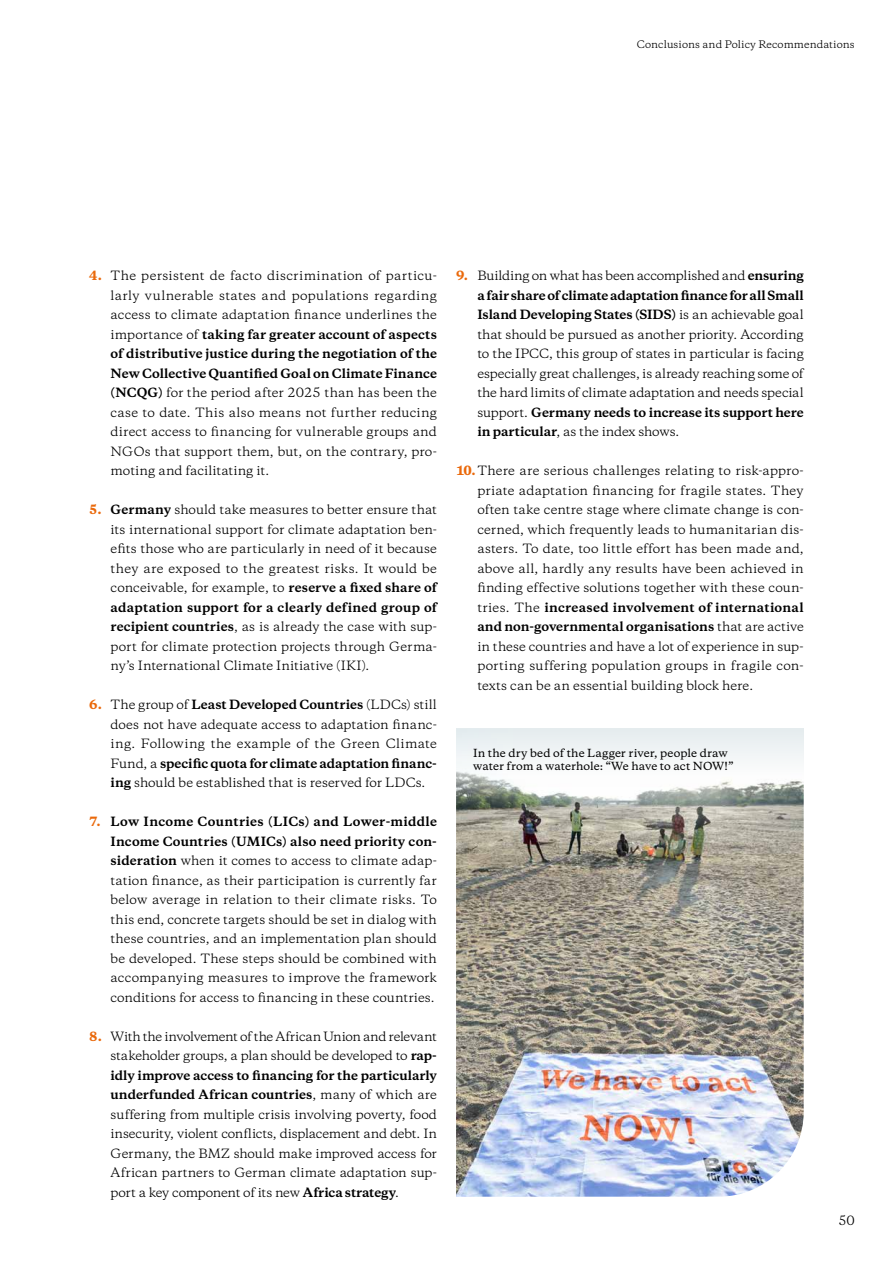
<style>
.page{position:relative;width:893px;height:1263px;background:#fff}
.page>*{position:absolute;margin:0;border:0;box-sizing:border-box;transform-origin:0 0}
.t1{font:12px/19.5px "Copernicus";color:#000;text-align:justify}
.t2{font:500 10.5px/13.5px "Copernicus";letter-spacing:.005em;color:#000}
.t3{font:9.75px "Copernicus";letter-spacing:.01em;color:#000}
.s1{font-weight:800;color:#ea690b}
.s2{font-weight:700}
</style>
<div class="page">
<img style="left:456px;top:787px;width:348px;height:410px">
<img style="left:456px;top:787px;width:298px;height:46px">
<svg style="left:456px;top:729px;width:348px;height:58px;fill:#f2f5f6"></svg>
<p class="t3" style="left:637px;top:38px;width:219px">Conclusions and Policy Recommendations</p>
<p class="t1" style="left:111px;top:266px;width:328px;text-indent:-21px"><span class="s1">4.</span> The persistent de facto discrimination of particu&shy;larly vulnerable states and populations regarding access to climate adaptation finance underlines the importance of <span class="s2">taking far greater account of aspects of distributive justice during the negotiation of the New Collective Quantified Goal on Climate Finance (NCQG)</span> for the period after 2025 than has been the case to date. This also means not further reducing direct access to financing for vulnerable groups and NGOs that support them, but, on the contrary, pro&shy;moting and facilitating it.</p>
<p class="t1" style="left:111px;top:500px;width:328px;text-indent:-21px"><span class="s1">5.</span> <span class="s2">Germany</span> should take measures to better ensure that its international support for climate adaptation ben&shy;efits those who are particularly in need of it because they are exposed to the greatest risks. It would be conceivable, for example, to <span class="s2">reserve a fixed share of adaptation support for a clearly defined group of recipient countries</span>, as is already the case with sup&shy;port for climate protection projects through Germa&shy;ny’s International Climate Initiative (IKI).</p>
<p class="t1" style="left:111px;top:695px;width:328px;text-indent:-21px"><span class="s1">6.</span> The group of <span class="s2">Least Developed Countries</span> (LDCs) still does not have adequate access to adaptation financ&shy;ing. Following the example of the Green Climate Fund, a <span class="s2">specific quota for climate adaptation financ&shy;ing</span> should be established that is reserved for LDCs.</p>
<p class="t1" style="left:111px;top:812px;width:328px;text-indent:-21px"><span class="s1">7.</span> <span class="s2">Low Income Countries (LICs) and Lower-middle Income Countries (UMICs) also need priority con&shy;sideration</span> when it comes to access to climate adap&shy;tation finance, as their participation is currently far below average in relation to their climate risks. To this end, concrete targets should be set in dialog with these countries, and an implementation plan should be developed. These steps should be combined with accompanying measures to improve the framework conditions for access to financing in these countries.</p>
<p class="t1" style="left:111px;top:1026px;width:328px;text-indent:-21px"><span class="s1">8.</span> With the involvement of the African Union and relevant stakeholder groups, a plan should be developed to <span class="s2">rap&shy;idly improve access to financing for the particularly underfunded African countries</span>, many of which are suffering from multiple crisis involving poverty, food insecurity, violent conflicts, displacement and debt. In Germany, the BMZ should make improved access for African partners to German climate adaptation sup&shy;port a key component of its new <span class="s2">Africa strategy</span>.</p>
<p class="t1" style="left:477px;top:266px;width:328px;text-indent:-21px"><span class="s1">9.</span> Building on what has been accomplished and <span class="s2">ensuring a fair share of climate adaptation finance for all Small Island Developing States (SIDS)</span> is an achievable goal that should be pursued as another priority. According to the IPCC, this group of states in particular is facing especially great challenges, is already reaching some of the hard limits of climate adaptation and needs special support. <span class="s2">Germany needs to increase its support here in particular</span>, as the index shows.</p>
<p class="t1" style="left:477px;top:461px;width:328px;text-indent:-21px"><span class="s1">10.</span> There are serious challenges relating to risk-appro&shy;priate adaptation financing for fragile states. They often take centre stage where climate change is con&shy;cerned, which frequently leads to humanitarian dis&shy;asters. To date, too little effort has been made and, above all, hardly any results have been achieved in finding effective solutions together with these coun&shy;tries. The <span class="s2">increased involvement of international and non-governmental organisations</span> that are active in these countries and have a lot of experience in sup&shy;porting suffering population groups in fragile con&shy;texts can be an essential building block here.</p>
<p class="t2" style="left:473px;top:745px;width:262px">In the dry bed of the Lagger river, people draw water from a waterhole: “We have to act NOW!”</p>
<p class="t1" style="left:839px;top:1210px;width:17px">50</p>
</div>
